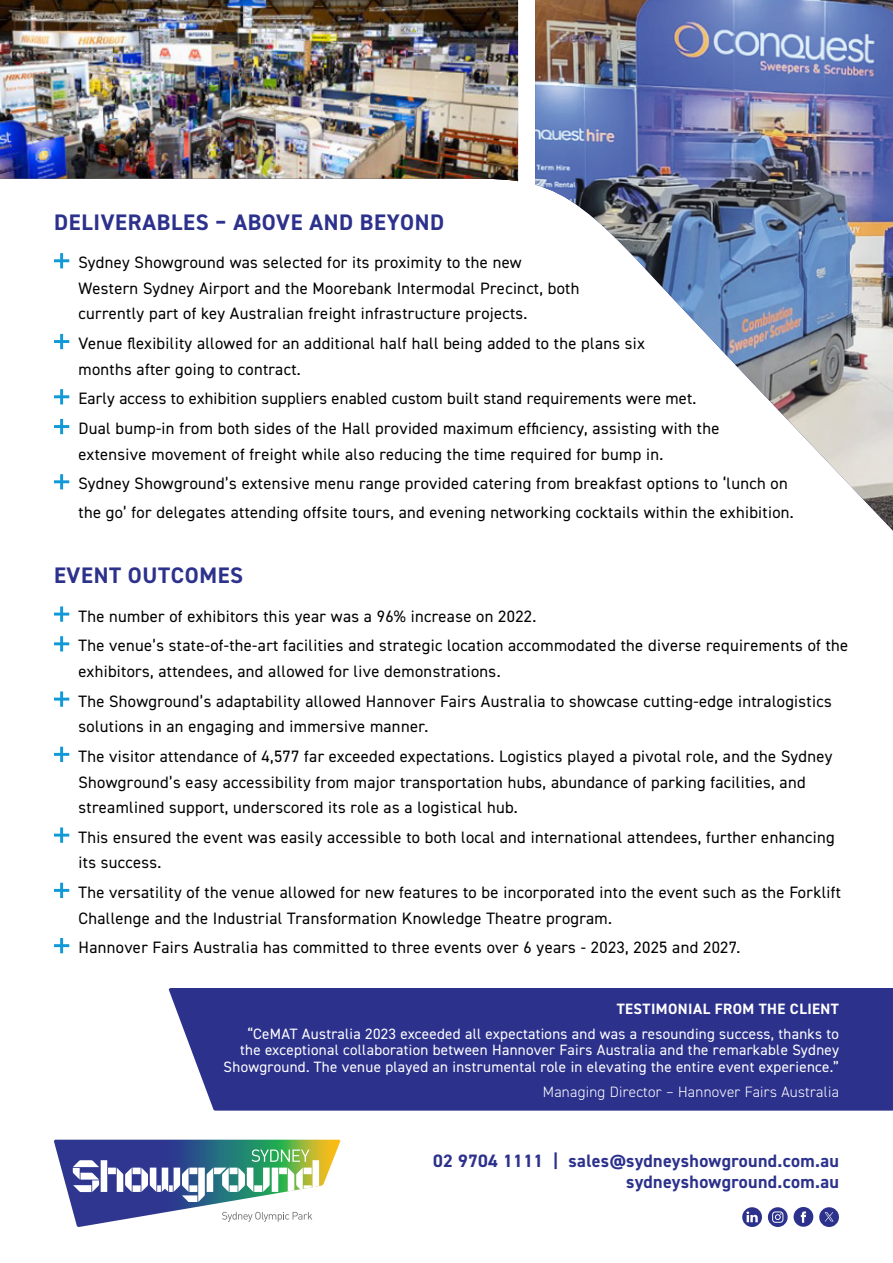
<style>
.page{position:relative;width:893px;height:1263px;background:#fff}
.page>*{position:absolute;margin:0;border:0;box-sizing:border-box;transform-origin:0 0}
.t1{font:700 22.5px "DIN2014";letter-spacing:.03em;color:#2c318c}
.t2{font:700 18px/21px "DIN2014";letter-spacing:.02em;color:#2c318c;text-align:right}
.t3{font:16.5px/25.5px "DIN2014";letter-spacing:.02em;color:#000}
.t4{font:15px/16.5px "DIN2014";letter-spacing:.02em;color:#fff;text-align:right}
.t5{font:300 15px "DIN2014";letter-spacing:.02em;color:#fff}
.t6{font:700 15px "DIN2014";letter-spacing:.03em;color:#fff}
</style>
<div class="page">
<svg style="left:54px;top:253px;width:15px;height:15px"></svg>
<svg style="left:54px;top:334px;width:15px;height:15px"></svg>
<svg style="left:54px;top:389px;width:15px;height:15px"></svg>
<svg style="left:54px;top:419px;width:15px;height:15px"></svg>
<svg style="left:54px;top:474px;width:15px;height:15px"></svg>
<svg style="left:54px;top:606px;width:15px;height:16px"></svg>
<svg style="left:54px;top:636px;width:15px;height:15px"></svg>
<svg style="left:54px;top:691px;width:15px;height:16px"></svg>
<svg style="left:54px;top:747px;width:15px;height:15px"></svg>
<svg style="left:54px;top:827px;width:15px;height:16px"></svg>
<svg style="left:54px;top:883px;width:15px;height:15px"></svg>
<svg style="left:54px;top:938px;width:15px;height:15px"></svg>
<svg style="left:54px;top:1140px;width:286px;height:87px"></svg>
<svg style="left:768px;top:1207px;width:20px;height:20px"></svg>
<svg style="left:772px;top:1211px;width:11px;height:12px"></svg>
<svg style="left:742px;top:1207px;width:20px;height:20px"></svg>
<svg style="left:746px;top:1211px;width:12px;height:11px"></svg>
<div style="left:794px;top:1207px;width:19px;height:20px;background:#2c318c;border-radius:50%"></div>
<svg style="left:801px;top:1211px;width:5px;height:12px"></svg>
<div style="left:169px;top:988px;width:724px;height:122px;background:#2c318c"></div>
<img style="left:0;top:0;width:519px;height:181px">
<img style="left:535px;top:0;width:358px;height:531px">
<div style="left:819px;top:1207px;width:20px;height:20px;background:#2c318c;border-radius:50%"></div>
<svg style="left:825px;top:1212px;width:9px;height:9px"></svg>
<h1 class="t1" style="left:54px;top:207px;width:392px">DELIVERABLES – ABOVE AND BEYOND</h1>
<p class="t3" style="left:79px;top:250px;width:502px">Sydney Showground was selected for its proximity to the new<br>Western Sydney Airport and the Moorebank Intermodal Precinct, both currently part of key Australian freight infrastructure projects.</p>
<p class="t3" style="left:79px;top:330px;width:568px">Venue flexibility allowed for an additional half hall being added to the plans six months after going to contract.</p>
<p class="t3" style="left:79px;top:384px;width:643px;line-height:29.7px">Early access to exhibition suppliers enabled custom built stand requirements were met.<br>Dual bump-in from both sides of the Hall provided maximum efficiency, assisting with the</p>
<p class="t3" style="left:79px;top:439px;width:717px;line-height:29.1px">extensive movement of freight while also reducing the time required for bump in.<br>Sydney Showground’s extensive menu range provided catering from breakfast options to ‘lunch on the go’ for delegates attending offsite tours, and evening networking cocktails within the exhibition.</p>
<h1 class="t1" style="left:54px;top:561px;width:191px">EVENT OUTCOMES</h1>
<p class="t3" style="left:79px;top:601px;width:771px;line-height:29.7px">The number of exhibitors this year was a 96% increase on 2022.<br>The venue’s state-of-the-art facilities and strategic location accommodated the diverse requirements of the</p>
<p class="t3" style="left:79px;top:656px;width:755px;line-height:29.7px">exhibitors, attendees, and allowed for live demonstrations.<br>The Showground’s adaptability allowed Hannover Fairs Australia to showcase cutting-edge intralogistics</p>
<p class="t3" style="left:79px;top:711px;width:755px;line-height:29.7px">solutions in an engaging and immersive manner.<br>The visitor attendance of 4,577 far exceeded expectations. Logistics played a pivotal role, and the Sydney</p>
<p class="t3" style="left:79px;top:769px;width:729px">Showground’s easy accessibility from major transportation hubs, abundance of parking facilities, and streamlined support, underscored its role as a logistical hub.</p>
<p class="t3" style="left:79px;top:824px;width:758px">This ensured the event was easily accessible to both local and international attendees, further enhancing its success.</p>
<p class="t3" style="left:79px;top:879px;width:764px">The versatility of the venue allowed for new features to be incorporated into the event such as the Forklift<br>Challenge and the Industrial Transformation Knowledge Theatre program.</p>
<p class="t3" style="left:79px;top:934px;width:663px">Hannover Fairs Australia has committed to three events over 6 years - 2023, 2025 and 2027.</p>
<p class="t6" style="left:617px;top:998px;width:224px">TESTIMONIAL FROM THE CLIENT</p>
<p class="t4" style="left:224px;top:1025px;width:617px">“CeMAT Australia 2023 exceeded all expectations and was a resounding success, thanks to the exceptional collaboration between Hannover Fairs Australia and the remarkable Sydney<br>Showground. The venue played an instrumental role in elevating the entire event experience.”</p>
<p class="t5" style="left:543px;top:1082px;width:298px">Managing Director – Hannover Fairs Australia</p>
<p class="t2" style="left:433px;top:1150px;width:407px">02 9704 1111 | sales@sydneyshowground.com.au sydneyshowground.com.au</p>
</div>
